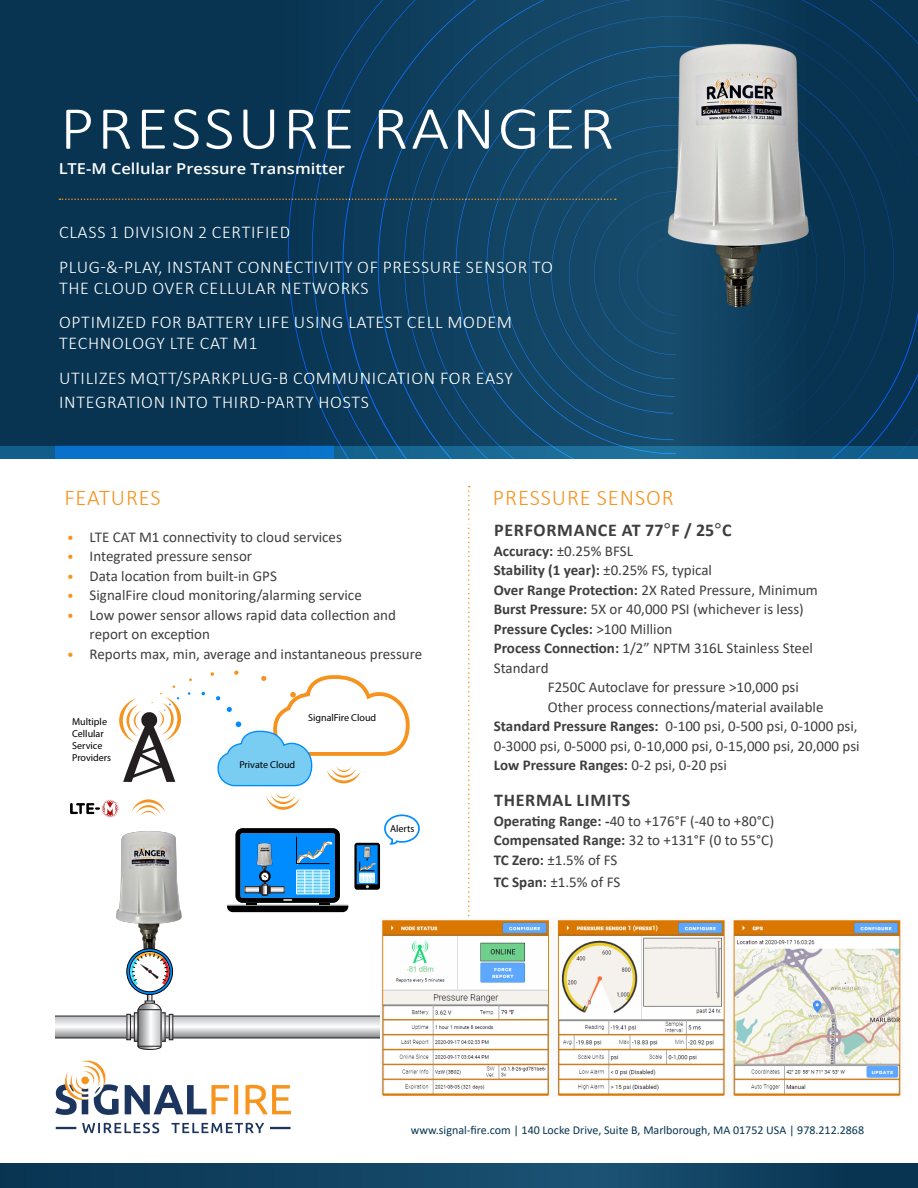
<style>
.page{position:relative;width:918px;height:1188px;background:#fff}
.page>*{position:absolute;margin:0;border:0;box-sizing:border-box;transform-origin:0 0}
.t1{font:300 61.5px "Calibri";letter-spacing:.04em;color:#fff;scale:1.1 1}
.t2{font:300 22.5px "Calibri";letter-spacing:.04em;color:#f7931d}
.t3{font:300 18px/21px "Calibri";letter-spacing:.04em;color:#fff}
.Paragraph_Style_1{font:700 18px "Calibri";letter-spacing:.04em;color:#3e3e3f}
.Paragraph_Style_2{font:15px/19.5px "Calibri";color:#3e3e3f}
.Paragraph_Style_2-2{font:700 15px "Calibri";color:#3e3e3f}
.t4{font:600 15px "Open Sans";color:#fff;scale:1.1 1}
.t5{font:12px "Calibri";color:#083451}
.t6{font:10.05px/12.1px "Myriad Pro";color:#000}
.s1{font-size:13.5px;color:#f7931d}
.s2{font-family:"Open Sans";font-weight:400}
.s3{font-weight:700}
.s4{font-weight:400}
</style>
<div class="page">
<div style="left:0;top:0;width:918px;height:460px;background:#083451"></div>
<svg style="left:55px;top:1060px;width:236px;height:55px"></svg>
<svg style="left:82px;top:1123px;width:182px;height:10px"></svg>
<hr style="left:56px;top:1127px;width:20px;height:2px;background:#1c355e">
<hr style="left:270px;top:1127px;width:21px;height:2px;background:#1c355e">
<svg style="left:468px;top:639px;width:2px;height:278px"></svg>
<svg style="left:342px;top:0;width:576px;height:595px"></svg>
<svg style="left:456px;top:46px;width:438px;height:438px"></svg>
<svg style="left:487px;top:76px;width:378px;height:370px;fill:#124363"></svg>
<svg style="left:502px;top:97px;width:343px;height:343px;fill:#134565"></svg>
<svg style="left:551px;top:150px;width:248px;height:247px;fill:#144767"></svg>
<svg style="left:569px;top:167px;width:212px;height:212px;fill:#154868"></svg>
<svg style="left:59px;top:191px;width:699px;height:164px"></svg>
<svg style="left:0;top:1164px;width:918px;height:24px;background:#104160"></svg>
<div style="left:0;top:446px;width:918px;height:14px;background:#176792"></div>
<div style="left:55px;top:446px;width:279px;height:14px;background:#0971cb"></div>
<img style="left:596px;top:35px;width:276px;height:277px">
<svg style="left:119px;top:685px;width:62px;height:97px"></svg>
<svg style="left:131px;top:799px;width:35px;height:18px"></svg>
<img style="left:70px;top:800px;width:48px;height:18px">
<img style="left:116px;top:831px;width:66px;height:117px">
<div style="left:147px;top:992px;width:5px;height:18px;border:1px solid #231f20"></div>
<svg style="left:55px;top:1001px;width:325px;height:49px"></svg>
<svg style="left:140px;top:1011px;width:19px;height:33px"></svg>
<div style="left:138px;top:1009px;width:23px;height:37px;border:1px solid #231f20"></div>
<svg style="left:126px;top:948px;width:47px;height:47px"></svg>
<svg style="left:201px;top:670px;width:219px;height:242px"></svg>
<img style="left:382px;top:920px;width:519px;height:176px">
<p class="t1" style="left:60px;top:90px;width:506px">PRESSURE RANGER</p>
<p class="t4" style="left:59px;top:158px;width:262px">LTE-M Cellular Pressure Transmitter</p>
<p class="t3" style="left:59px;top:222px;width:233px">CLASS 1 DIVISION 2 CERTIFIED</p>
<p class="t3" style="left:59px;top:256px;width:495px">PLUG-&amp;-PLAY, INSTANT CONNECTIVITY OF PRESSURE SENSOR TO<br>THE CLOUD OVER CELLULAR NETWORKS</p>
<p class="t3" style="left:59px;top:312px;width:455px">OPTIMIZED FOR BATTERY LIFE USING LATEST CELL MODEM<br>TECHNOLOGY LTE CAT M1</p>
<p class="t3" style="left:59px;top:366px;width:456px;line-height:24px">UTILIZES MQTT/SPARKPLUG-B COMMUNICATION FOR EASY<br>INTEGRATION INTO THIRD-PARTY HOSTS</p>
<p class="t2" style="left:64px;top:484px;width:98px">FEATURES</p>
<p class="Paragraph_Style_2" style="left:67px;top:527px;width:276px"><span class="s1">•</span> LTE CAT M1 connectivity to cloud services</p>
<p class="Paragraph_Style_2" style="left:67px;top:546px;width:187px"><span class="s1">•</span> Integrated pressure sensor</p>
<p class="Paragraph_Style_2" style="left:67px;top:566px;width:211px"><span class="s1">•</span> Data location from built-in GPS</p>
<p class="Paragraph_Style_2" style="left:67px;top:585px;width:296px"><span class="s1">•</span> SignalFire cloud monitoring/alarming service</p>
<p class="Paragraph_Style_2" style="left:90px;top:605px;width:308px;text-indent:-22px"><span class="s1">•</span> Low power sensor allows rapid data collection and report on exception</p>
<p class="Paragraph_Style_2" style="left:67px;top:644px;width:357px"><span class="s1">•</span> Reports max, min, average and instantaneous pressure</p>
<p class="t6" style="left:72px;top:716px;width:41px">Multiple<br>Cellular<br>Service<br>Providers</p>
<p class="t6" style="left:308px;top:711px;width:70px">SignalFire Cloud</p>
<p class="t6" style="left:239px;top:758px;width:57px">Private Cloud</p>
<p class="t6" style="left:390px;top:823px;width:26px">Alerts</p>
<p class="t2" style="left:493px;top:484px;width:182px">PRESSURE SENSOR</p>
<p class="Paragraph_Style_1" style="left:494px;top:517px;width:239px">PERFORMANCE AT 77<span class="s2">°</span>F / 25<span class="s2">°</span>C</p>
<p class="Paragraph_Style_2" style="left:494px;top:541px;width:141px"><span class="s3">Accuracy:</span> ±0.25% BFSL</p>
<p class="Paragraph_Style_2-2" style="left:494px;top:560px;width:220px">Stability (1 year): <span class="s4">±0.25% FS, typical</span></p>
<p class="Paragraph_Style_2" style="left:494px;top:580px;width:326px"><span class="s3">Over Range Protection:</span> 2X Rated Pressure, Minimum</p>
<p class="Paragraph_Style_2" style="left:494px;top:599px;width:312px"><span class="s3">Burst Pressure:</span> 5X or 40,000 PSI (whichever is less)</p>
<p class="Paragraph_Style_2-2" style="left:494px;top:618px;width:180px">Pressure Cycles: <span class="s4">&gt;100 Million</span></p>
<p class="Paragraph_Style_2" style="left:494px;top:638px;width:321px"><span class="s3">Process Connection:</span> 1/2” NPTM 316L Stainless Steel<br>Standard</p>
<p class="Paragraph_Style_2" style="left:548px;top:677px;width:253px">F250C Autoclave for pressure &gt;10,000 psi</p>
<p class="Paragraph_Style_2" style="left:548px;top:697px;width:277px">Other process connections/material available</p>
<p class="Paragraph_Style_2" style="left:494px;top:716px;width:367px"><span class="s3">Standard Pressure Ranges:</span> 0-100 psi, 0-500 psi, 0-1000 psi,<br>0-3000 psi, 0-5000 psi, 0-10,000 psi, 0-15,000 psi, 20,000 psi</p>
<p class="Paragraph_Style_2-2" style="left:494px;top:755px;width:235px">Low Pressure Ranges: <span class="s4">0-2 psi, 0-20 psi</span></p>
<p class="Paragraph_Style_1" style="left:494px;top:787px;width:138px">THERMAL LIMITS</p>
<p class="Paragraph_Style_2" style="left:494px;top:811px;width:282px"><span class="s3">Operating Range: -</span>40 to +176°F (-40 to +80°C)</p>
<p class="Paragraph_Style_2" style="left:494px;top:830px;width:282px"><span class="s3">Compensated Range:</span> 32 to +131°F (0 to 55°C)</p>
<p class="Paragraph_Style_2" style="left:494px;top:850px;width:125px"><span class="s3">TC Zero:</span> ±1.5% of FS</p>
<p class="Paragraph_Style_2" style="left:494px;top:872px;width:128px"><span class="s3">TC Span:</span> ±1.5% of FS</p>
<p class="t5" style="left:411px;top:1122px;width:455px">www.signal-fire.com | 140 Locke Drive, Suite B, Marlborough, MA 01752 USA | 978.212.2868</p>
</div>
